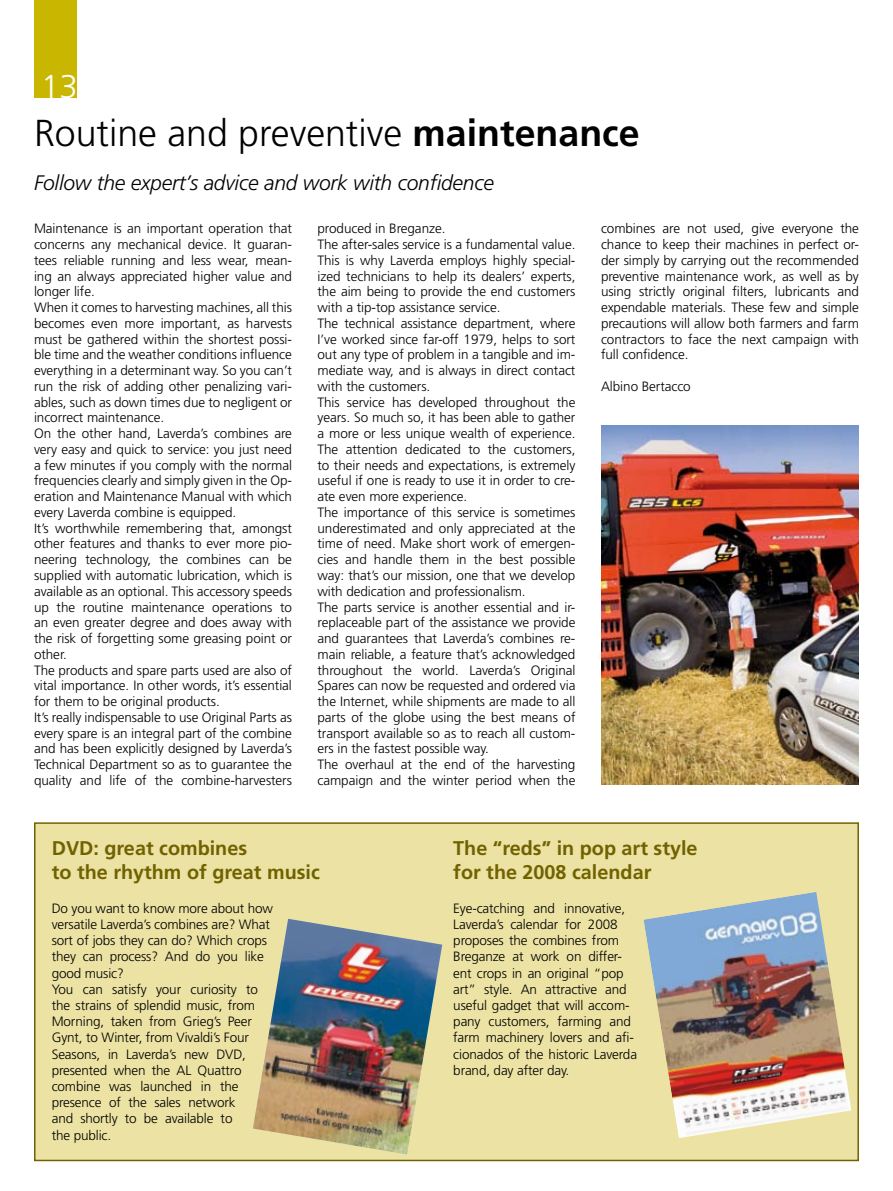
<style>
.page{position:relative;width:893px;height:1191px;background:#fff}
.page>*{position:absolute;margin:0;border:0;box-sizing:border-box;transform-origin:0 0}
.t1{font:300 37.5px "Frutiger";color:#000}
.t2{font:300 33px "Frutiger";color:#fff}
.t3{font:italic 300 21px "Frutiger";letter-spacing:-.01em;color:#000}
.t4{font:700 19.8px/23.7px "Frutiger";color:#716200}
.t5{font:300 13.5px/15.8px "Frutiger";letter-spacing:-.005em;color:#000}
.s1{font-weight:700}
</style>
<div class="page">
<div style="left:34px;top:0;width:43px;height:98px;background:#c8b600"></div>
<div style="left:35px;top:823px;width:823px;height:337px;background:#ebe2a3"></div>
<div style="left:34px;top:822px;width:825px;height:339px;border:2px solid #716200"></div>
<img style="left:253px;top:918px;width:189px;height:236px">
<img style="left:643px;top:892px;width:208px;height:246px">
<img style="left:601px;top:425px;width:258px;height:359px">
<h2 class="t2" style="left:41px;top:68px;width:38px">13</h2>
<h1 class="t1" style="left:34px;top:112px;width:607px">Routine and preventive <span class="s1">maintenance</span></h1>
<h3 class="t3" style="left:34px;top:170px;width:461px">Follow the expert’s advice and work with confidence</h3>
<p class="t5" style="left:34px;top:221px;width:259px">Maintenance is an important operation that concerns any mechanical device. It guaran&shy;tees reliable running and less wear, mean&shy;ing an always appreciated higher value and longer life.<br>When it comes to harvesting machines, all this becomes even more important, as harvests must be gathered within the shortest possi&shy;ble time and the weather conditions influence everything in a determinant way. So you can’t run the risk of adding other penalizing vari&shy;ables, such as down times due to negligent or incorrect maintenance.<br>On the other hand, Laverda’s combines are very easy and quick to service: you just need a few minutes if you comply with the normal frequencies clearly and simply given in the Op&shy;eration and Maintenance Manual with which every Laverda combine is equipped.<br>It’s worthwhile remembering that, amongst other features and thanks to ever more pio&shy;neering technology, the combines can be supplied with automatic lubrication, which is available as an optional. This accessory speeds up the routine maintenance operations to an even greater degree and does away with the risk of forgetting some greasing point or other.<br>The products and spare parts used are also of vital importance. In other words, it’s essential for them to be original products.<br>It’s really indispensable to use Original Parts as every spare is an integral part of the combine and has been explicitly designed by Laverda’s Technical Department so as to guarantee the quality and life of the combine-harvesters</p>
<p class="t5" style="left:317px;top:221px;width:259px">produced in Breganze.<br>The after-sales service is a fundamental value.<br>This is why Laverda employs highly special&shy;ized technicians to help its dealers’ experts, the aim being to provide the end customers with a tip-top assistance service.<br>The technical assistance department, where I’ve worked since far-off 1979, helps to sort out any type of problem in a tangible and im&shy;mediate way, and is always in direct contact with the customers.<br>This service has developed throughout the years. So much so, it has been able to gather a more or less unique wealth of experience.<br>The attention dedicated to the customers, to their needs and expectations, is extremely useful if one is ready to use it in order to cre&shy;ate even more experience.<br>The importance of this service is sometimes underestimated and only appreciated at the time of need. Make short work of emergen&shy;cies and handle them in the best possible way: that’s our mission, one that we develop with dedication and professionalism.<br>The parts service is another essential and ir&shy;replaceable part of the assistance we provide and guarantees that Laverda’s combines re&shy;main reliable, a feature that’s acknowledged throughout the world. Laverda’s Original Spares can now be requested and ordered via the Internet, while shipments are made to all parts of the globe using the best means of transport available so as to reach all custom&shy;ers in the fastest possible way.<br>The overhaul at the end of the harvesting campaign and the winter period when the</p>
<p class="t5" style="left:601px;top:221px;width:259px;text-align:justify">combines are not used, give everyone the chance to keep their machines in perfect or&shy;der simply by carrying out the recommended preventive maintenance work, as well as by using strictly original filters, lubricants and expendable materials. These few and simple precautions will allow both farmers and farm contractors to face the next campaign with full confidence.</p>
<p class="t5" style="left:601px;top:378px;width:91px">Albino Bertacco</p>
<h3 class="t4" style="left:52px;top:836px;width:270px">DVD: great combines<br>to the rhythm of great music</h3>
<p class="t5" style="left:52px;top:900px;width:223px;line-height:16.2px">Do you want to know more about how versatile Laverda’s combines are? What sort of jobs they can do? Which crops they can process? And do you like good music?<br>You can satisfy your curiosity to the strains of splendid music, from<br>Morning, taken from Grieg’s Peer<br>Gynt, to Winter, from Vivaldi’s Four<br>Seasons, in Laverda’s new DVD, presented when the AL Quattro combine was launched in the presence of the sales network<br>and shortly to be available to<br>the public.</p>
<h3 class="t4" style="left:453px;top:836px;width:246px">The “reds” in pop art style for the 2008 calendar</h3>
<p class="t5" style="left:453px;top:900px;width:185px;line-height:16.2px">Eye-catching and innovative,<br>Laverda’s calendar for 2008 proposes the combines from<br>Breganze at work on differ&shy;ent crops in an original “pop art” style. An attractive and useful gadget that will accom&shy;pany customers, farming and farm machinery lovers and afi&shy;cionados of the historic Laverda brand, day after day.</p>
</div>
